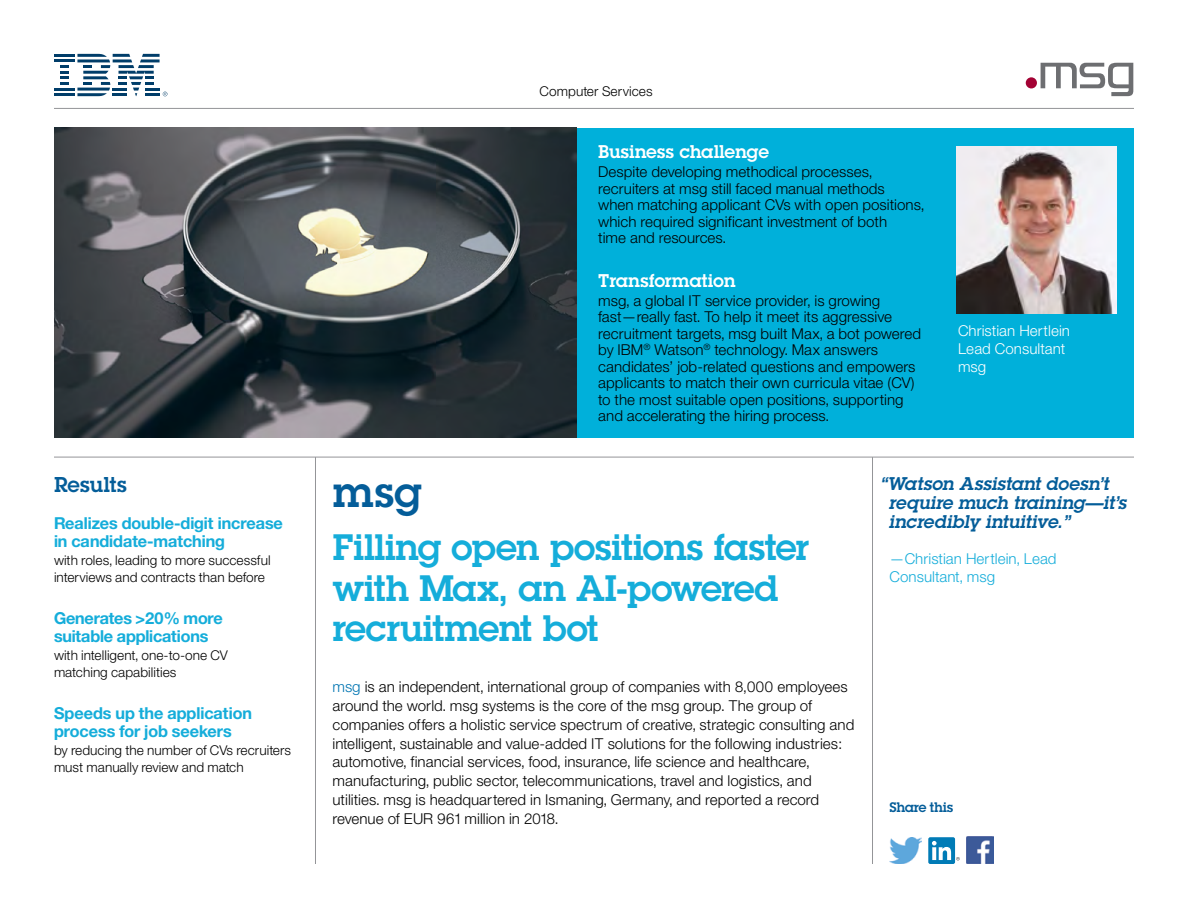
<style>
.page{position:relative;width:1188px;height:918px;background:#fff}
.page>*{position:absolute;margin:0;border:0;box-sizing:border-box;transform-origin:0 0}
.t1{font:42px "Lubalin Demifor IBM";color:#045d99}
.t2{font:36px/40.5px "Lubalin Demifor IBM";letter-spacing:-.02em;color:#15adda}
.t3{font:21px "Lubalin Demifor IBM";color:#045d99}
.t4{font:18px/19.5px "Lubalin Demi Italicfor IBM";color:#045d99}
.t5{font:18px "Lubalin Demifor IBM";color:#fff}
.t6{font:16.5px/18px "Helv Neue Boldfor IBM";color:#15adda}
.t7{font:15px/16.5px "Helv Neue Lightfor IBM";color:#000}
.t8{font:15px/18px "Helv Neue Lightfor IBM";color:#15adda}
.t9{font:15px/18px "Helv Neue Lightfor IBM";color:#fff}
.t10{font:13.5px/17.2px "Helv Neue Lightfor IBM";color:#000}
.t11{font:13.5px "Lubalin Demifor IBM";letter-spacing:-.015em;color:#045d99}
.s1{color:#0075b2}
</style>
<div class="page">
<hr style="left:315px;top:457px;width:1px;height:407px;background:#949598">
<hr style="left:872px;top:457px;width:1px;height:407px;background:#949598">
<hr style="left:54px;top:108px;width:1080px;height:1px;background:#949598">
<hr style="left:54px;top:457px;width:1080px;height:1px;background:#949598">
<div style="left:577px;top:128px;width:557px;height:310px;background:#00b0da"></div>
<img style="left:54px;top:128px;width:523px;height:310px">
<img style="left:890px;top:838px;width:32px;height:26px">
<div style="left:928px;top:837px;width:27px;height:27px;background:#007bb6;border-radius:2px"></div>
<svg style="left:932px;top:841px;width:28px;height:20px"></svg>
<img style="left:966px;top:837px;width:27px;height:27px">
<hr style="left:54px;top:54px;width:21px;height:3px;background:#003d69">
<hr style="left:54px;top:59px;width:21px;height:3px;background:#003d69">
<hr style="left:54px;top:88px;width:21px;height:3px;background:#003d69">
<svg style="left:60px;top:65px;width:9px;height:20px"></svg>
<hr style="left:54px;top:93px;width:21px;height:3px;background:#003d69">
<svg style="left:77px;top:54px;width:90px;height:42px"></svg>
<div style="left:1026px;top:77px;width:11px;height:11px;background:#a30234;border-radius:50%"></div>
<svg style="left:1041px;top:63px;width:92px;height:33px"></svg>
<img style="left:957px;top:147px;width:160px;height:166px">
<h3 class="t3" style="left:54px;top:470px;width:74px">Results</h3>
<p class="t6" style="left:54px;top:514px;width:230px">Realizes double-digit increase in candidate-matching</p>
<p class="t10" style="left:54px;top:551px;width:218px">with roles, leading to more successful interviews and contracts than before</p>
<p class="t6" style="left:54px;top:609px;width:170px">Generates &gt;20% more suitable applications</p>
<p class="t10" style="left:54px;top:646px;width:175px">with intelligent, one-to-one CV matching capabilities</p>
<p class="t6" style="left:54px;top:703px;width:200px">Speeds up the application process for job seekers</p>
<p class="t10" style="left:54px;top:741px;width:239px">by reducing the number of CVs recruiters must manually review and match</p>
<p class="t10" style="left:540px;top:83px;width:114px">Computer Services</p>
<p class="t5" style="left:598px;top:140px;width:172px">Business challenge</p>
<p class="t7" style="left:598px;top:163px;width:327px">Despite developing methodical processes, recruiters at msg still faced manual methods<br>when matching applicant CVs with open positions, which required significant investment of both<br>time and resources.</p>
<p class="t5" style="left:598px;top:269px;width:139px">Transformation</p>
<p class="t7" style="left:598px;top:292px;width:324px">msg, a global IT service provider, is growing fast—really fast. To help it meet its aggressive recruitment targets, msg built Max, a bot powered by IBM<sup>®</sup> Watson<sup>®</sup> technology. Max answers candidates’ job-related questions and empowers applicants to match their own curricula vitae (CV) to the most suitable open positions, supporting and accelerating the hiring process.</p>
<p class="t9" style="left:958px;top:322px;width:114px">Christian Hertlein<br>Lead Consultant msg</p>
<h1 class="t1" style="left:333px;top:464px;width:91px">msg</h1>
<h2 class="t2" style="left:333px;top:526px;width:478px">Filling open positions faster with Max, an AI-powered recruitment bot</h2>
<p class="t7" style="left:333px;top:677px;width:523px;line-height:18.8px"><span class="s1">msg</span> is an independent, international group of companies with 8,000 employees around the world. msg systems is the core of the msg group. The group of companies offers a holistic service spectrum of creative, strategic consulting and intelligent, sustainable and value-added IT solutions for the following industries: automotive, financial services, food, insurance, life science and healthcare, manufacturing, public sector, telecommunications, travel and logistics, and utilities. msg is headquartered in Ismaning, Germany, and reported a record revenue of EUR 961 million in 2018.</p>
<p class="t4" style="left:890px;top:473px;width:239px;text-indent:-8px">“Watson Assistant doesn’t require much training—it’s incredibly intuitive.”</p>
<p class="t8" style="left:890px;top:549px;width:169px">—Christian Hertlein, Lead<br>Consultant, msg</p>
<p class="t11" style="left:890px;top:798px;width:65px">Share this</p>
</div>
